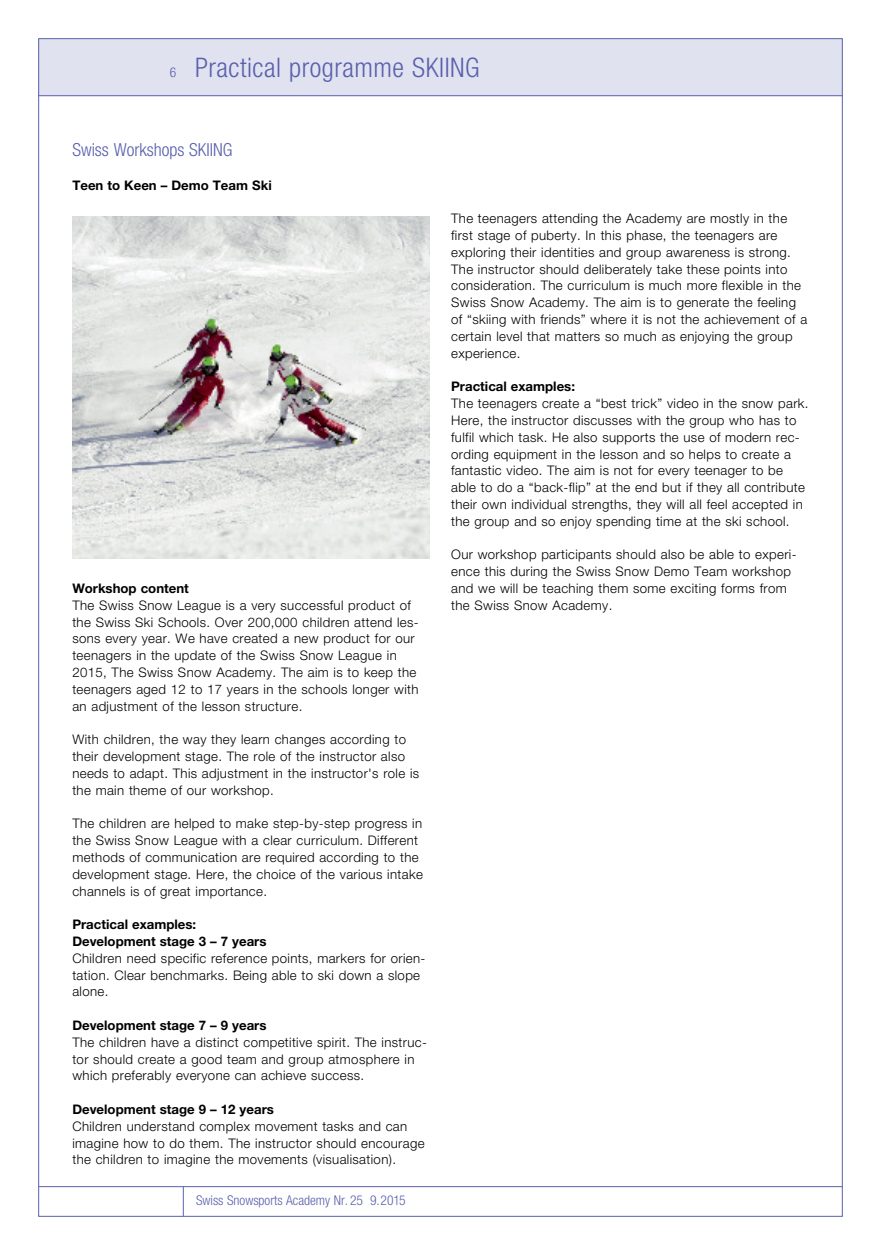
<style>
.page{position:relative;width:881px;height:1255px;background:#fff}
.page>*{position:absolute;margin:0;border:0;box-sizing:border-box;transform-origin:0 0}
.t1{font:300 condensed 27px "Helvetica Neue LT Std";letter-spacing:.02em;color:#5a60ad}
.t2{font:300 condensed 18px "Helvetica Neue LT Std";color:#5a60ad}
.t3{font:300 condensed 13.5px "Helvetica Neue LT Std";color:#5a60ad}
.t4{font:300 13.2px/16.8px "Helvetica Neue LT Std";letter-spacing:.03em;color:#000}
.t5{font:700 13.2px/16.8px "Helvetica Neue LT Std";color:#000}
.s1{font-size:13.5px}
</style>
<div class="page">
<div style="left:38px;top:39px;width:804px;height:56px;background:#e1e2f0"></div>
<hr style="left:39px;top:1186px;width:803px;height:1px;background:#5a60ad">
<hr style="left:183px;top:1186px;width:1px;height:30px;background:#5a60ad">
<hr style="left:39px;top:95px;width:803px;height:1px;background:#5a60ad">
<img style="left:72px;top:216px;width:357px;height:342px">
<h1 class="t1" style="left:170px;top:58px;width:311px"><span class="s1">6</span> Practical programme SKIING</h1>
<h2 class="t2" style="left:72px;top:143px;width:162px">Swiss Workshops SKIING</h2>
<p class="t5" style="left:72px;top:178px;width:201px">Teen to Keen – Demo Team Ski</p>
<p class="t5" style="left:72px;top:581px;width:118px">Workshop content</p>
<p class="t4" style="left:72px;top:598px;width:348px">The Swiss Snow League is a very successful product of the Swiss Ski Schools. Over 200,000 children attend les&shy;sons every year. We have created a new product for our teenagers in the update of the Swiss Snow League in 2015, The Swiss Snow Academy. The aim is to keep the teenagers aged 12 to 17 years in the schools longer with an adjustment of the lesson structure.</p>
<p class="t4" style="left:72px;top:732px;width:348px">With children, the way they learn changes according to their development stage. The role of the instructor also needs to adapt. This adjustment in the instructor's role is the main theme of our workshop.</p>
<p class="t4" style="left:72px;top:816px;width:352px">The children are helped to make step-by-step progress in the Swiss Snow League with a clear curriculum. Different methods of communication are required according to the development stage. Here, the choice of the various intake channels is of great importance.</p>
<p class="t5" style="left:72px;top:917px;width:195px">Practical examples:<br>Development stage 3 – 7 years</p>
<p class="t4" style="left:72px;top:950px;width:354px">Children need specific reference points, markers for orien&shy;tation. Clear benchmarks. Being able to ski down a slope alone.</p>
<p class="t5" style="left:72px;top:1018px;width:195px">Development stage 7 – 9 years</p>
<p class="t4" style="left:72px;top:1034px;width:356px">The children have a distinct competitive spirit. The instruc&shy;tor should create a good team and group atmosphere in which preferably everyone can achieve success.</p>
<p class="t5" style="left:72px;top:1102px;width:203px">Development stage 9 – 12 years</p>
<p class="t4" style="left:72px;top:1118px;width:353px">Children understand complex movement tasks and can imagine how to do them. The instructor should encourage the children to imagine the movements (visualisation).</p>
<p class="t3" style="left:196px;top:1195px;width:211px">Swiss Snowsports Academy Nr. 25 9.2015</p>
<p class="t4" style="left:451px;top:211px;width:357px">The teenagers attending the Academy are mostly in the first stage of puberty. In this phase, the teenagers are exploring their identities and group awareness is strong.<br>The instructor should deliberately take these points into consideration. The curriculum is much more flexible in the Swiss Snow Academy. The aim is to generate the feeling of “skiing with friends” where it is not the achievement of a certain level that matters so much as enjoying the group experience.</p>
<p class="t5" style="left:451px;top:379px;width:125px">Practical examples:</p>
<p class="t4" style="left:451px;top:396px;width:359px">The teenagers create a “best trick” video in the snow park.<br>Here, the instructor discusses with the group who has to fulfil which task. He also supports the use of modern rec&shy;ording equipment in the lesson and so helps to create a fantastic video. The aim is not for every teenager to be able to do a “back-flip” at the end but if they all contribute their own individual strengths, they will all feel accepted in the group and so enjoy spending time at the ski school.</p>
<p class="t4" style="left:451px;top:547px;width:347px">Our workshop participants should also be able to experi&shy;ence this during the Swiss Snow Demo Team workshop and we will be teaching them some exciting forms from the Swiss Snow Academy.</p>
</div>
